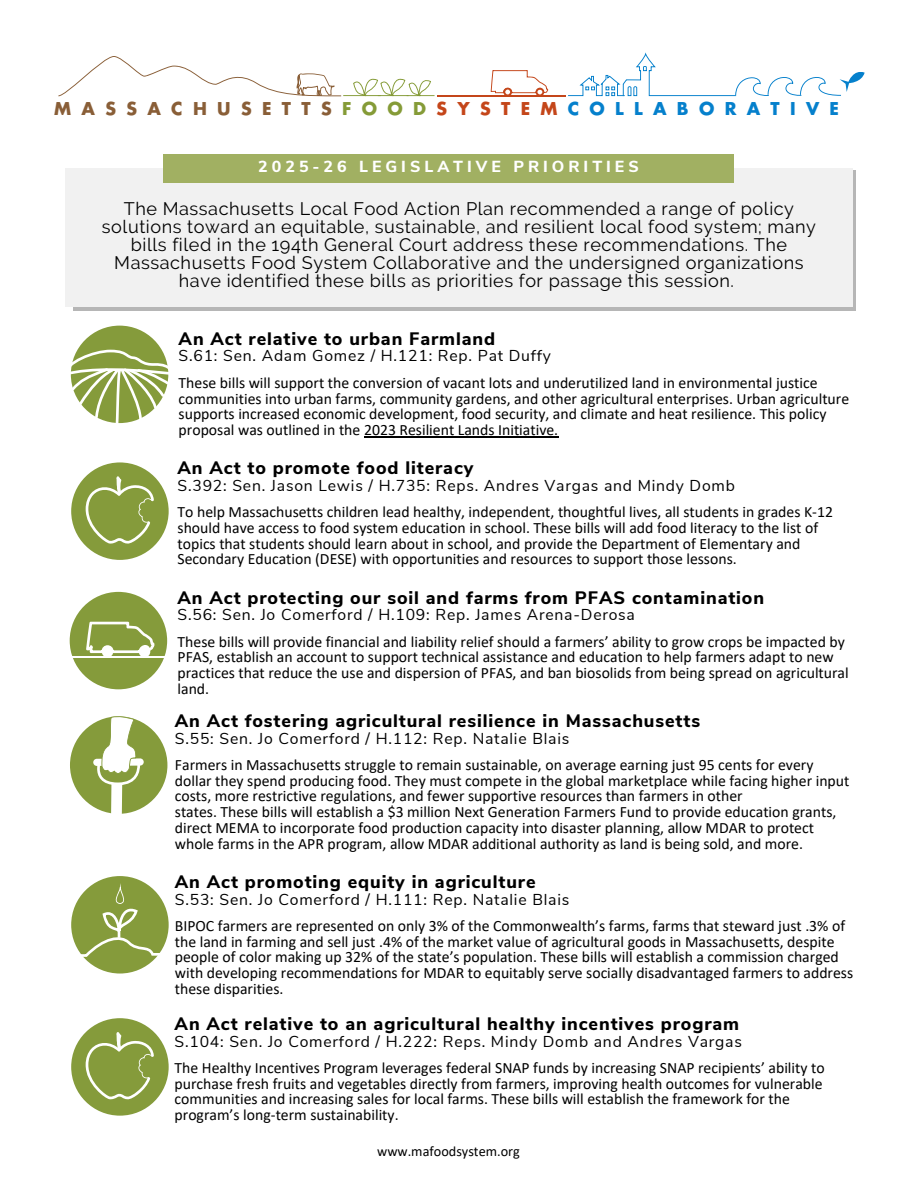
<style>
.page{position:relative;width:918px;height:1188px;background:#fff}
.page>*{position:absolute;margin:0;border:0;box-sizing:border-box;transform-origin:0 0}
.t1{font:18.15px/18px "Raleway";letter-spacing:.03em;color:#000;text-align:center}
.t2{font:800 18px "Nunito Sans";letter-spacing:.05em;color:#000}
.t3{font:700 17.25px "Futura LT Pro";letter-spacing:.6em;color:#895e37}
.t4{font:800 15.9px "Nunito Sans";letter-spacing:.25em;color:#fff}
.t5{font:15.75px/15.8px "Calibri";color:#000}
.t6{font:15.75px "Nunito Sans";letter-spacing:.05em;color:#000}
.t7{font:14.25px "Calibri";color:#000}
.s1{color:#859b37}
.s2{color:#c4461a}
.s3{color:#0580cc}
</style>
<div class="page">
<div style="left:73px;top:171px;width:783px;height:140px;background:#b6b6b6"></div>
<div style="left:66px;top:168px;width:786px;height:139px;background:#f1f1f1"></div>
<div style="left:163px;top:154px;width:571px;height:28px;background:#a1b062"></div>
<div style="left:71px;top:326px;width:97px;height:97px;background:#859b3b;border-radius:50%"></div>
<svg style="left:70px;top:350px;width:99px;height:74px"></svg>
<hr style="left:364px;top:436px;width:195px;height:1px;background:#000">
<div style="left:71px;top:462px;width:98px;height:98px;background:#859b3b;border-radius:50%"></div>
<svg style="left:86px;top:476px;width:68px;height:68px"></svg>
<div style="left:70px;top:592px;width:97px;height:97px;background:#859b3b;border-radius:50%"></div>
<div style="left:139px;top:646px;width:11px;height:11px;background:#fff;border-radius:50%"></div>
<div style="left:102px;top:646px;width:11px;height:11px;background:#fff;border-radius:50%"></div>
<hr style="left:70px;top:657px;width:98px;height:1px;background:#fff">
<svg style="left:86px;top:622px;width:69px;height:31px"></svg>
<div style="left:70px;top:716px;width:97px;height:98px;background:#859b3b;border-radius:50%"></div>
<div style="left:93px;top:758px;width:51px;height:8px;background:#fff;border-radius:4px"></div>
<svg style="left:97px;top:716px;width:43px;height:98px"></svg>
<svg style="left:58px;top:56px;width:377px;height:40px"></svg>
<svg style="left:491px;top:70px;width:57px;height:25px"></svg>
<hr style="left:437px;top:95px;width:128px;height:1px;background:#c4461a">
<svg style="left:568px;top:52px;width:297px;height:44px"></svg>
<div style="left:71px;top:876px;width:98px;height:98px;background:#859b3b;border-radius:50%"></div>
<svg style="left:73px;top:883px;width:96px;height:74px"></svg>
<div style="left:71px;top:1018px;width:98px;height:98px;background:#859b3b;border-radius:50%"></div>
<svg style="left:86px;top:1032px;width:68px;height:67px"></svg>
<p class="t3" style="left:54px;top:101px;width:786px">MASSACHUSETTS<span class="s1">FOOD</span><span class="s2">SYSTEM</span><span class="s3">COLLABORATIVE</span></p>
<h1 class="t4" style="left:258px;top:156px;width:382px">2025-26 LEGISLATIVE PRIORITIES</h1>
<p class="t1" style="left:102px;top:200px;width:716px">The Massachusetts Local Food Action Plan recommended a range of policy solutions toward an equitable, sustainable, and resilient local food system; many bills filed in the 194th General Court address these recommendations. The Massachusetts Food System Collaborative and the undersigned organizations have identified these bills as priorities for passage this session.</p>
<h3 class="t2" style="left:179px;top:327px;width:318px">An Act relative to urban Farmland</h3>
<p class="t6" style="left:179px;top:346px;width:374px">S.61: Sen. Adam Gomez / H.121: Rep. Pat Duffy</p>
<p class="t5" style="left:179px;top:376px;width:672px">These bills will support the conversion of vacant lots and underutilized land in environmental justice communities into urban farms, community gardens, and other agricultural enterprises. Urban agriculture supports increased economic development, food security, and climate and heat resilience. This policy proposal was outlined in the 2023 Resilient Lands Initiative.</p>
<p class="t2" style="left:178px;top:456px;width:297px">An Act to promote food literacy</p>
<p class="t6" style="left:178px;top:475px;width:559px">S.392: Sen. Jason Lewis / H.735: Reps. Andres Vargas and Mindy Domb</p>
<p class="t5" style="left:178px;top:505px;width:657px">To help Massachusetts children lead healthy, independent, thoughtful lives, all students in grades K-12 should have access to food system education in school. These bills will add food literacy to the list of topics that students should learn about in school, and provide the Department of Elementary and Secondary Education (DESE) with opportunities and resources to support those lessons.</p>
<p class="t2" style="left:178px;top:586px;width:588px">An Act protecting our soil and farms from PFAS contamination</p>
<p class="t6" style="left:178px;top:604px;width:459px">S.56: Sen. Jo Comerford / H.109: Rep. James Arena-Derosa</p>
<p class="t5" style="left:178px;top:635px;width:673px">These bills will provide financial and liability relief should a farmers’ ability to grow crops be impacted by PFAS, establish an account to support technical assistance and education to help farmers adapt to new practices that reduce the use and dispersion of PFAS, and ban biosolids from being spread on agricultural land.</p>
<p class="t2" style="left:175px;top:709px;width:527px">An Act fostering agricultural resilience in Massachusetts</p>
<p class="t6" style="left:175px;top:728px;width:396px">S.55: Sen. Jo Comerford / H.112: Rep. Natalie Blais</p>
<p class="t5" style="left:175px;top:758px;width:676px">Farmers in Massachusetts struggle to remain sustainable, on average earning just 95 cents for every dollar they spend producing food. They must compete in the global marketplace while facing higher input costs, more restrictive regulations, and fewer supportive resources than farmers in other</p>
<h5 class="t5" style="left:175px;top:805px;width:663px">states. These bills will establish a $3 million Next Generation Farmers Fund to provide education grants, direct MEMA to incorporate food production capacity into disaster planning, allow MDAR to protect whole farms in the APR program, allow MDAR additional authority as land is being sold, and more.</h5>
<p class="t2" style="left:175px;top:870px;width:362px">An Act promoting equity in agriculture</p>
<p class="t6" style="left:175px;top:889px;width:396px">S.53: Sen. Jo Comerford / H.111: Rep. Natalie Blais</p>
<p class="t5" style="left:175px;top:919px;width:680px">BIPOC farmers are represented on only 3% of the Commonwealth’s farms, farms that steward just .3% of the land in farming and sell just .4% of the market value of agricultural goods in Massachusetts, despite people of color making up 32% of the state’s population. These bills will establish a commission charged with developing recommendations for MDAR to equitably serve socially disadvantaged farmers to address these disparities.</p>
<p class="t2" style="left:175px;top:1012px;width:566px">An Act relative to an agricultural healthy incentives program</p>
<p class="t6" style="left:175px;top:1031px;width:569px">S.104: Sen. Jo Comerford / H.222: Reps. Mindy Domb and Andres Vargas</p>
<p class="t5" style="left:175px;top:1061px;width:652px">The Healthy Incentives Program leverages federal SNAP funds by increasing SNAP recipients’ ability to purchase fresh fruits and vegetables directly from farmers, improving health outcomes for vulnerable communities and increasing sales for local farms. These bills will establish the framework for the program’s long-term sustainability.</p>
<p class="t7" style="left:377px;top:1145px;width:144px">www.mafoodsystem.org</p>
</div>
